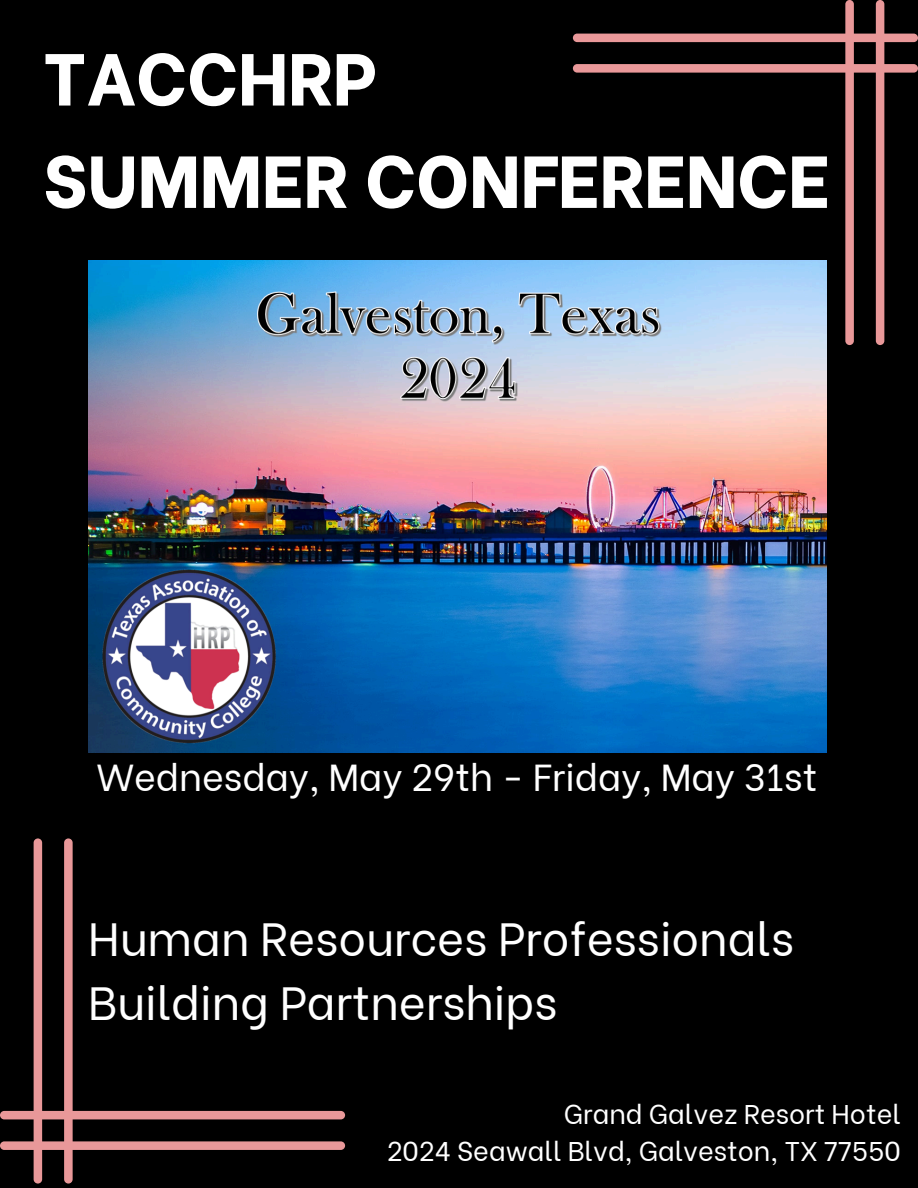
<style>
.page{position:relative;width:918px;height:1188px;background:#000}
.page>*{position:absolute;margin:0;border:0;box-sizing:border-box;transform-origin:0 0}
.t1{font:800 73.5px/102.3px "Be Vietnam";color:#fff}
.t2{font:46.5px/64.2px "Be Vietnam";color:#fff}
.t3{font:37.5px "Be Vietnam";color:#fff}
.t4{font:27px "Be Vietnam";color:#fff}
</style>
<div class="page">
<img style="left:88px;top:260px;width:738px;height:492px">
<svg style="left:0;top:838px;width:345px;height:346px"></svg>
<svg style="left:573px;top:0;width:345px;height:345px"></svg>
<h1 class="t1" style="left:43px;top:20px;width:788px">TACCHRP<br>SUMMER CONFERENCE</h1>
<p class="t3" style="left:97px;top:746px;width:722px">Wednesday, May 29th - Friday, May 31st</p>
<h3 class="t2" style="left:88px;top:902px;width:708px">Human Resources Professionals<br>Building Partnerships</h3>
<p class="t4" style="left:564px;top:1092px;width:339px">Grand Galvez Resort Hotel</p>
<h2 class="t4" style="left:387px;top:1129px;width:516px">2024 Seawall Blvd, Galveston, TX 77550</h2>
</div>
